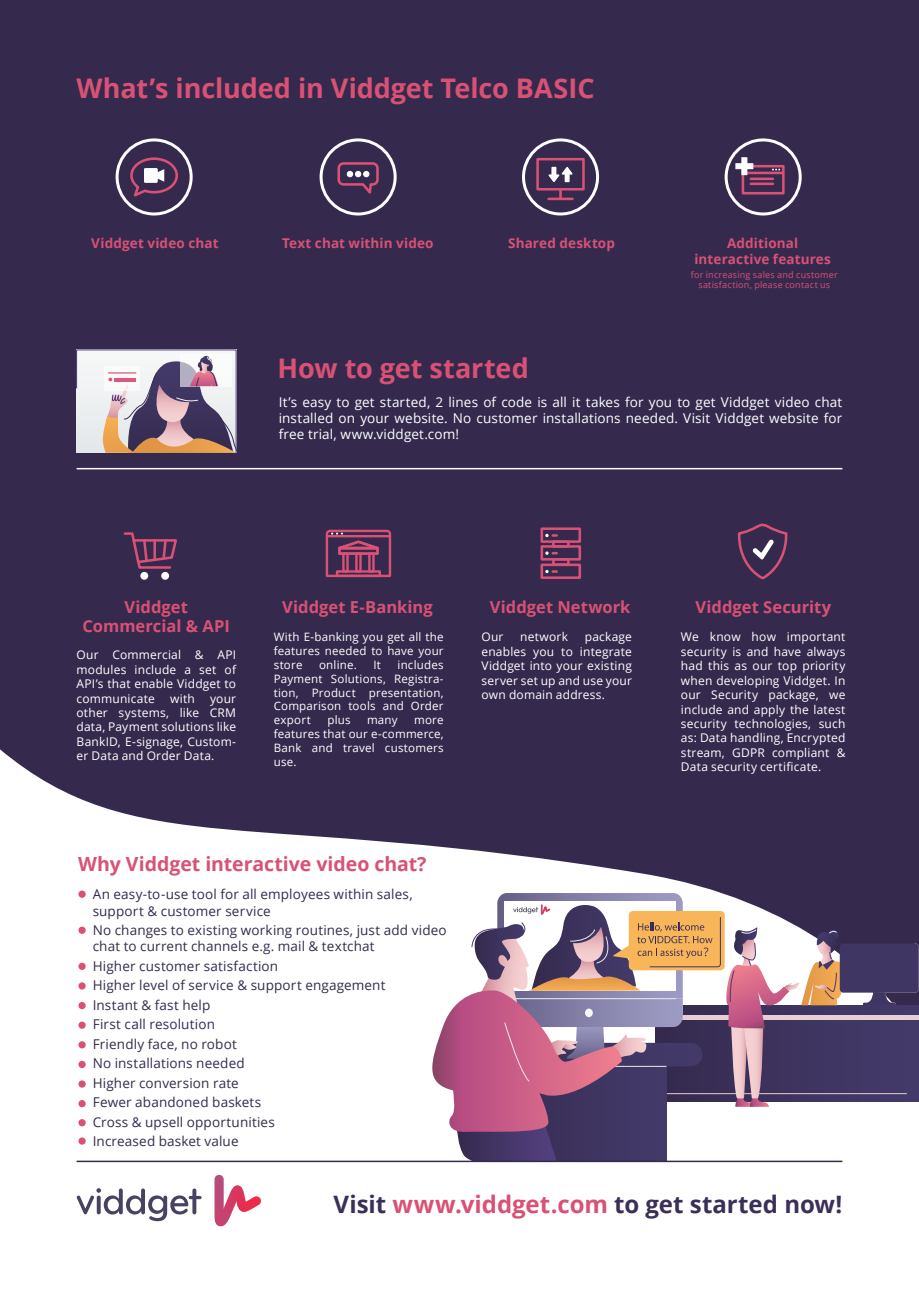
<style>
.page{position:relative;width:919px;height:1289px;background:#fff}
.page>*{position:absolute;margin:0;border:0;box-sizing:border-box;transform-origin:0 0}
.t1{font:700 27px "Open Sans";letter-spacing:-.005em;color:#d95175}
.t2{font:700 24px "Open Sans";color:#3b2e59}
.t3{font:700 19.5px "Open Sans";color:#d95175}
.t4{font:700 16.5px/19.8px "Open Sans";letter-spacing:.005em;color:#d95175;text-align:center}
.t5{font:13.5px/19.5px "Open Sans";letter-spacing:.01em;color:#352a4e}
.t6{font:13.5px/16.2px "Open Sans";letter-spacing:.01em;color:#fff;text-align:justify}
.t7{font:700 13.5px/16.2px "Open Sans";letter-spacing:.01em;color:#d95175;text-align:center}
.t8{font:12px/14.4px "Open Sans";letter-spacing:.015em;color:#fff;text-align:justify}
.t9{font:11.55px/13.8px "Open Sans";letter-spacing:.015em;color:#fff;text-align:justify}
.t10{font:9px/10.8px "Open Sans";letter-spacing:.025em;color:#d95175;text-align:center}
.s1{color:#d95175}
</style>
<div class="page">
<div style="left:0;top:0;width:918px;height:1288px;background:#352a4e"></div>
<svg style="left:0;top:749px;width:918px;height:539px;fill:#fff"></svg>
<svg style="left:214px;top:1174px;width:48px;height:52px;background:#eaacbd"></svg>
<svg style="left:77px;top:1188px;width:124px;height:33px;background:#c8c5cf"></svg>
<div style="left:78px;top:890px;width:8px;height:7px;background:#d95175;border-radius:50%"></div>
<div style="left:78px;top:926px;width:8px;height:7px;background:#d95175;border-radius:50%"></div>
<div style="left:78px;top:962px;width:8px;height:7px;background:#d95175;border-radius:50%"></div>
<div style="left:78px;top:982px;width:8px;height:7px;background:#d95175;border-radius:50%"></div>
<svg style="left:78px;top:1001px;width:8px;height:8px"></svg>
<div style="left:78px;top:1021px;width:8px;height:7px;background:#d95175;border-radius:50%"></div>
<div style="left:78px;top:1041px;width:8px;height:7px;background:#d95175;border-radius:50%"></div>
<svg style="left:78px;top:1060px;width:8px;height:8px"></svg>
<div style="left:78px;top:1080px;width:8px;height:7px;background:#d95175;border-radius:50%"></div>
<svg style="left:78px;top:1099px;width:8px;height:8px"></svg>
<div style="left:78px;top:1119px;width:8px;height:7px;background:#d95175;border-radius:50%"></div>
<div style="left:78px;top:1137px;width:8px;height:7px;background:#d95175;border-radius:50%"></div>
<svg style="left:425px;top:893px;width:493px;height:268px"></svg>
<hr style="left:77px;top:1160px;width:765px;height:2px;background:#352a4e">
<hr style="left:77px;top:468px;width:765px;height:1px;background:#fff">
<svg style="left:76px;top:349px;width:161px;height:104px;background:#beaeb4"></svg>
<div style="left:161px;top:572px;width:8px;height:7px;background:#fff;border-radius:50%"></div>
<div style="left:140px;top:572px;width:8px;height:7px;background:#fff;border-radius:50%"></div>
<svg style="left:123px;top:532px;width:54px;height:37px"></svg>
<div style="left:540px;top:527px;width:41px;height:16px;border:3px solid #d95175"></div>
<svg style="left:545px;top:534px;width:11px;height:3px"></svg>
<div style="left:540px;top:545px;width:41px;height:15px;border:3px solid #d95175"></div>
<svg style="left:545px;top:551px;width:11px;height:4px"></svg>
<div style="left:540px;top:563px;width:41px;height:16px;border:3px solid #d95175"></div>
<svg style="left:545px;top:570px;width:11px;height:3px"></svg>
<div style="left:552px;top:540px;width:17px;height:7px;border:3px solid #d95175"></div>
<div style="left:552px;top:558px;width:17px;height:8px;border:3px solid #d95175"></div>
<svg style="left:737px;top:523px;width:51px;height:57px"></svg>
<svg style="left:337px;top:162px;width:42px;height:32px"></svg>
<svg style="left:130px;top:157px;width:48px;height:40px"></svg>
<div style="left:536px;top:158px;width:48px;height:32px;border:3px solid #d95175"></div>
<svg style="left:547px;top:166px;width:27px;height:33px"></svg>
<hr style="left:548px;top:198px;width:24px;height:2px;background:#d95175">
<div style="left:741px;top:165px;width:43px;height:29px;border:3px solid #d95175"></div>
<hr style="left:743px;top:172px;width:39px;height:2px;background:#d95175">
<hr style="left:750px;top:177px;width:22px;height:3px;background:#d95175">
<hr style="left:750px;top:182px;width:22px;height:3px;background:#d95175">
<svg style="left:735px;top:157px;width:18px;height:18px"></svg>
<div style="left:116px;top:138px;width:77px;height:77px;border:3px solid #fff;border-radius:50%"></div>
<div style="left:319px;top:138px;width:77px;height:77px;border:3px solid #fff;border-radius:50%"></div>
<div style="left:522px;top:138px;width:77px;height:77px;border:3px solid #fff;border-radius:50%"></div>
<div style="left:724px;top:138px;width:77px;height:77px;border:3px solid #fff;border-radius:50%"></div>
<svg style="left:325px;top:529px;width:67px;height:49px"></svg>
<div style="left:336px;top:570px;width:45px;height:7px;border:2px solid #d95175"></div>
<h1 class="t1" style="left:77px;top:69px;width:519px">What’s included in Viddget Telco BASIC</h1>
<p class="t7" style="left:91px;top:235px;width:129px">Viddget video chat</p>
<p class="t7" style="left:282px;top:235px;width:153px">Text chat within video</p>
<p class="t7" style="left:508px;top:235px;width:108px">Shared desktop</p>
<p class="t7" style="left:694px;top:235px;width:138px">Additional interactive features</p>
<p class="t10" style="left:690px;top:269px;width:148px">for increasing sales and customer satisfaction, please contact us</p>
<h1 class="t1" style="left:277px;top:349px;width:253px">How to get started</h1>
<p class="t6" style="left:279px;top:393px;width:565px">It’s easy to get started, 2 lines of code is all it takes for you to get Viddget video chat installed on your website. No customer installations needed. Visit Viddget website for free trial, www.viddget.com!</p>
<h3 class="t4" style="left:82px;top:596px;width:149px">Viddget<br>Commercial &amp; API</h3>
<p class="t8" style="left:77px;top:647px;width:161px">Our Commercial &amp; API modules include a set of API’s that enable Viddget to communicate</p>
<p class="t8" style="left:170px;top:690px;width:26px">with</p>
<p class="t8" style="left:77px;top:690px;width:161px;text-indent:133px">your other systems, like CRM data, Payment solutions like BankID, E-signage, Custom&shy;er Data and Order Data.</p>
<h3 class="t4" style="left:282px;top:596px;width:152px">Viddget E-Banking</h3>
<p class="t9" style="left:274px;top:629px;width:171px">With E-banking you get all the features needed to have your store</p>
<p class="t9" style="left:274px;top:657px;width:171px;text-indent:124px">includes Payment Solutions, Registra&shy;tion, Product presentation, Comparison tools and Order export</p>
<p class="t9" style="left:319px;top:657px;width:39px">online.</p>
<p class="t9" style="left:373px;top:657px;width:9px">It</p>
<p class="t9" style="left:327px;top:713px;width:25px">plus</p>
<p class="t9" style="left:367px;top:713px;width:32px">many</p>
<p class="t9" style="left:274px;top:713px;width:171px;text-indent:140px">more features that our e-commerce, Bank and travel customers use.</p>
<h3 class="t4" style="left:489px;top:596px;width:142px">Viddget Network</h3>
<p class="t8" style="left:481px;top:629px;width:24px">Our</p>
<p class="t8" style="left:520px;top:629px;width:49px">network</p>
<p class="t8" style="left:481px;top:629px;width:152px;text-indent:103px">package enables you to integrate Viddget into your existing server set up and use your own domain address.</p>
<h3 class="t4" style="left:695px;top:596px;width:137px">Viddget Security</h3>
<p class="t8" style="left:681px;top:629px;width:166px">We know how important security is and have always had this as our top priority when developing Viddget. In our Security package, we include and apply the latest security technologies, such as: Data handling, Encrypted stream, GDPR compliant &amp; Data security certificate.</p>
<h3 class="t3" style="left:78px;top:850px;width:350px">Why Viddget interactive video chat?</h3>
<p class="t5" style="left:93px;top:886px;width:321px;line-height:16.2px">An easy-to-use tool for all employees within sales, support &amp; customer service</p>
<p class="t5" style="left:93px;top:921px;width:355px;line-height:16.2px">No changes to existing working routines, just add video chat to current channels e.g. mail &amp; textchat</p>
<p class="t5" style="left:93px;top:955px;width:294px">Higher customer satisfaction<br>Higher level of service &amp; support engagement<br>Instant &amp; fast help<br>First call resolution<br>Friendly face, no robot<br>No installations needed<br>Higher conversion rate<br>Fewer abandoned baskets<br>Cross &amp; upsell opportunities<br>Increased basket value</p>
<h2 class="t2" style="left:333px;top:1186px;width:510px">Visit <span class="s1">www.viddget.com</span> to get started now!</h2>
</div>
